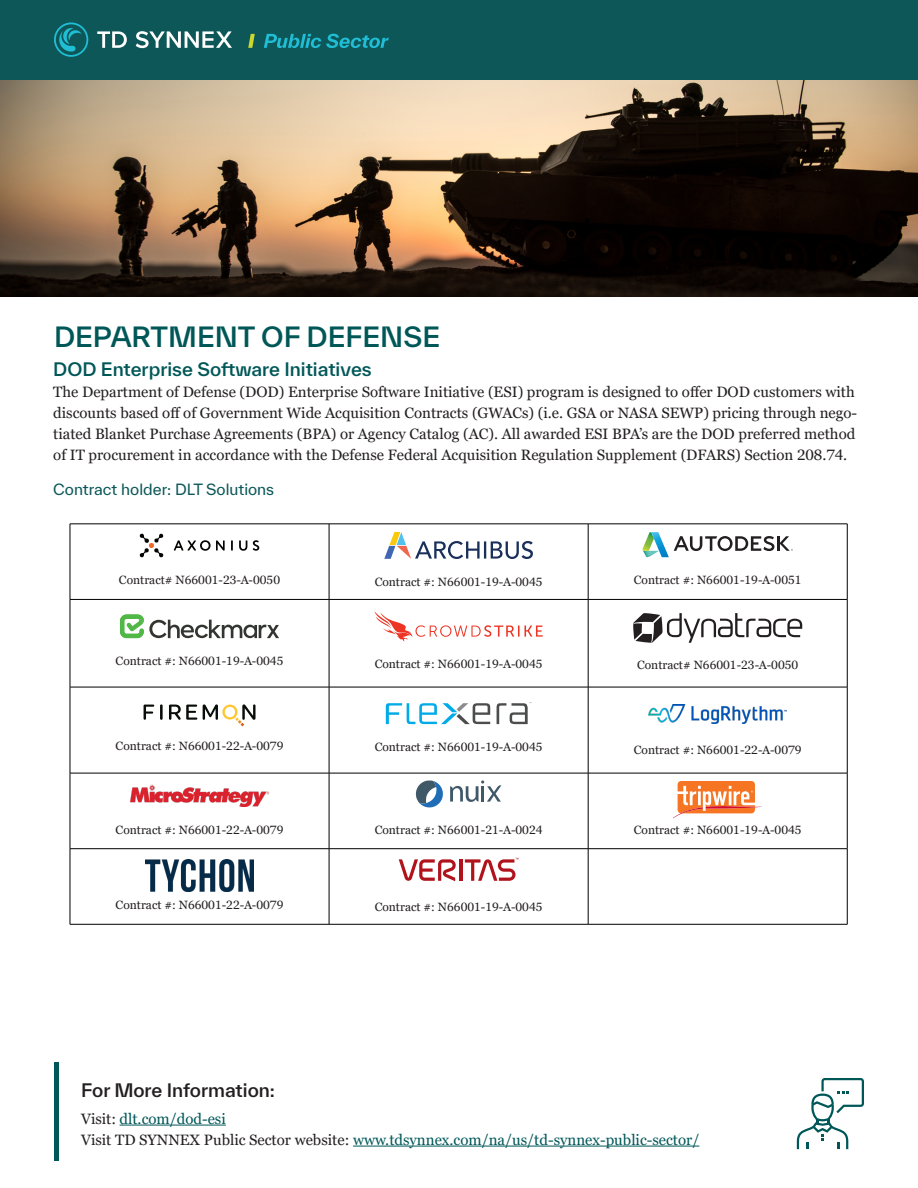
<style>
.page{position:relative;width:918px;height:1188px;background:#fff}
.page>*{position:absolute;margin:0;border:0;box-sizing:border-box;transform-origin:0 0}
.t1{font:500 27px "TWK Everett";color:#005758}
.t2{font:500 18px "TWK Everett";color:#005758}
.t3{font:500 18px "TWK Everett";color:#231f20}
.t4{font:15px/21px "Georgia Pro";color:#231f20}
.t5{font:15px/21px "Georgia Pro";color:#005758}
.SECTION_TITLES{font:15px "TWK Everett";color:#0d5758}
.table_-_body_copy{font:12px "Georgia Pro";color:#231f20}
.s1{color:#231f20}
</style>
<div class="page">
<svg style="left:797px;top:1078px;width:67px;height:71px"></svg>
<div style="left:54px;top:1062px;width:5px;height:99px;background:#005758"></div>
<hr style="left:120px;top:1125px;width:106px;height:1px;background:#005758">
<hr style="left:353px;top:1146px;width:346px;height:1px;background:#005758">
<img style="left:0;top:80px;width:918px;height:217px">
<div style="left:0;top:0;width:918px;height:80px;background:#0e5759"></div>
<svg style="left:54px;top:22px;width:34px;height:35px"></svg>
<svg style="left:97px;top:31px;width:30px;height:17px"></svg>
<svg style="left:136px;top:31px;width:96px;height:17px"></svg>
<svg style="left:264px;top:34px;width:125px;height:14px"></svg>
<svg style="left:248px;top:34px;width:7px;height:14px"></svg>
<hr style="left:588px;top:599px;width:259px;height:1px;background:#000">
<hr style="left:329px;top:773px;width:1px;height:76px;background:#000">
<hr style="left:588px;top:773px;width:259px;height:1px;background:#000">
<hr style="left:588px;top:773px;width:1px;height:76px;background:#000">
<hr style="left:70px;top:848px;width:259px;height:1px;background:#000">
<hr style="left:70px;top:849px;width:1px;height:75px;background:#000">
<hr style="left:329px;top:848px;width:259px;height:1px;background:#000">
<hr style="left:847px;top:849px;width:1px;height:75px;background:#000">
<hr style="left:329px;top:924px;width:259px;height:1px;background:#000">
<hr style="left:588px;top:924px;width:259px;height:1px;background:#000">
<hr style="left:847px;top:773px;width:1px;height:76px;background:#000">
<hr style="left:329px;top:849px;width:1px;height:75px;background:#000">
<hr style="left:588px;top:849px;width:1px;height:75px;background:#000">
<hr style="left:588px;top:524px;width:259px;height:1px;background:#000">
<hr style="left:588px;top:524px;width:1px;height:75px;background:#000">
<hr style="left:847px;top:524px;width:1px;height:75px;background:#000">
<hr style="left:70px;top:599px;width:259px;height:1px;background:#000">
<hr style="left:70px;top:600px;width:1px;height:87px;background:#000">
<hr style="left:329px;top:599px;width:259px;height:1px;background:#000">
<hr style="left:329px;top:600px;width:1px;height:87px;background:#000">
<hr style="left:588px;top:600px;width:1px;height:87px;background:#000">
<hr style="left:847px;top:600px;width:1px;height:87px;background:#000">
<hr style="left:70px;top:687px;width:259px;height:1px;background:#000">
<hr style="left:329px;top:687px;width:259px;height:1px;background:#000">
<hr style="left:329px;top:687px;width:1px;height:86px;background:#000">
<hr style="left:588px;top:687px;width:259px;height:1px;background:#000">
<hr style="left:847px;top:687px;width:1px;height:86px;background:#000">
<hr style="left:70px;top:773px;width:259px;height:1px;background:#000">
<hr style="left:70px;top:773px;width:1px;height:76px;background:#000">
<hr style="left:329px;top:773px;width:259px;height:1px;background:#000">
<hr style="left:588px;top:848px;width:259px;height:1px;background:#000">
<hr style="left:70px;top:924px;width:259px;height:1px;background:#000">
<hr style="left:70px;top:524px;width:259px;height:1px;background:#000">
<hr style="left:70px;top:524px;width:1px;height:75px;background:#000">
<hr style="left:329px;top:524px;width:259px;height:1px;background:#000">
<hr style="left:329px;top:524px;width:1px;height:75px;background:#000">
<hr style="left:70px;top:687px;width:1px;height:86px;background:#000">
<hr style="left:588px;top:687px;width:1px;height:86px;background:#000">
<svg style="left:140px;top:534px;width:24px;height:23px"></svg>
<svg style="left:174px;top:540px;width:51px;height:11px"></svg>
<svg style="left:231px;top:540px;width:2px;height:11px"></svg>
<svg style="left:239px;top:540px;width:8px;height:11px"></svg>
<svg style="left:253px;top:540px;width:6px;height:11px"></svg>
<svg style="left:384px;top:532px;width:149px;height:27px"></svg>
<svg style="left:642px;top:532px;width:151px;height:25px"></svg>
<svg style="left:120px;top:614px;width:159px;height:24px"></svg>
<svg style="left:375px;top:612px;width:168px;height:29px"></svg>
<svg style="left:633px;top:613px;width:169px;height:30px"></svg>
<svg style="left:144px;top:705px;width:10px;height:15px"></svg>
<hr style="left:160px;top:704px;width:3px;height:16px;background:#090d09">
<svg style="left:169px;top:705px;width:28px;height:15px"></svg>
<svg style="left:203px;top:704px;width:53px;height:22px"></svg>
<svg style="left:497px;top:702px;width:34px;height:22px"></svg>
<svg style="left:386px;top:703px;width:104px;height:21px"></svg>
<img style="left:649px;top:704px;width:138px;height:20px">
<img style="left:131px;top:784px;width:138px;height:22px">
<svg style="left:416px;top:780px;width:27px;height:27px"></svg>
<svg style="left:450px;top:780px;width:51px;height:22px"></svg>
<svg style="left:673px;top:781px;width:89px;height:37px"></svg>
<img style="left:145px;top:859px;width:109px;height:32px">
<hr style="left:459px;top:859px;width:3px;height:22px;background:#b0131c">
<svg style="left:399px;top:859px;width:57px;height:22px"></svg>
<svg style="left:465px;top:858px;width:54px;height:23px"></svg>
<p class="t1" style="left:54px;top:317px;width:388px">DEPARTMENT OF DEFENSE</p>
<p class="t2" style="left:53px;top:357px;width:320px">DOD Enterprise Software Initiatives</p>
<p class="t4" style="left:53px;top:382px;width:805px">The Department of Defense (DOD) Enterprise Software Initiative (ESI) program is designed to offer DOD customers with discounts based off of Government Wide Acquisition Contracts (GWACs) (i.e. GSA or NASA SEWP) pricing through nego&shy;tiated Blanket Purchase Agreements (BPA) or Agency Catalog (AC). All awarded ESI BPA’s are the DOD preferred method of IT procurement in accordance with the Defense Federal Acquisition Regulation Supplement (DFARS) Section 208.74.</p>
<p class="SECTION_TITLES" style="left:53px;top:479px;width:223px">Contract holder: DLT Solutions</p>
<p class="table_-_body_copy" style="left:119px;top:573px;width:163px">Contract# N66001-23-A-0050</p>
<p class="table_-_body_copy" style="left:375px;top:575px;width:169px">Contract #: N66001-19-A-0045</p>
<p class="table_-_body_copy" style="left:634px;top:573px;width:169px">Contract #: N66001-19-A-0051</p>
<p class="table_-_body_copy" style="left:116px;top:654px;width:169px">Contract #: N66001-19-A-0045</p>
<p class="table_-_body_copy" style="left:375px;top:657px;width:169px">Contract #: N66001-19-A-0045</p>
<p class="table_-_body_copy" style="left:637px;top:658px;width:163px">Contract# N66001-23-A-0050</p>
<p class="table_-_body_copy" style="left:116px;top:739px;width:169px">Contract #: N66001-22-A-0079</p>
<p class="table_-_body_copy" style="left:375px;top:740px;width:169px">Contract #: N66001-19-A-0045</p>
<p class="table_-_body_copy" style="left:634px;top:743px;width:169px">Contract #: N66001-22-A-0079</p>
<p class="table_-_body_copy" style="left:116px;top:823px;width:169px">Contract #: N66001-22-A-0079</p>
<p class="table_-_body_copy" style="left:375px;top:823px;width:169px">Contract #: N66001-21-A-0024</p>
<p class="table_-_body_copy" style="left:634px;top:823px;width:169px">Contract #: N66001-19-A-0045</p>
<p class="table_-_body_copy" style="left:116px;top:898px;width:169px">Contract #: N66001-22-A-0079</p>
<p class="table_-_body_copy" style="left:375px;top:900px;width:169px">Contract #: N66001-19-A-0045</p>
<p class="t3" style="left:81px;top:1077px;width:196px">For More Information:</p>
<p class="t5" style="left:81px;top:1109px;width:620px"><span class="s1">Visit:</span> dlt.com/dod-esi<br><span class="s1">Visit TD SYNNEX Public Sector website:</span> www.tdsynnex.com/na/us/td-synnex-public-sector/</p>
</div>
